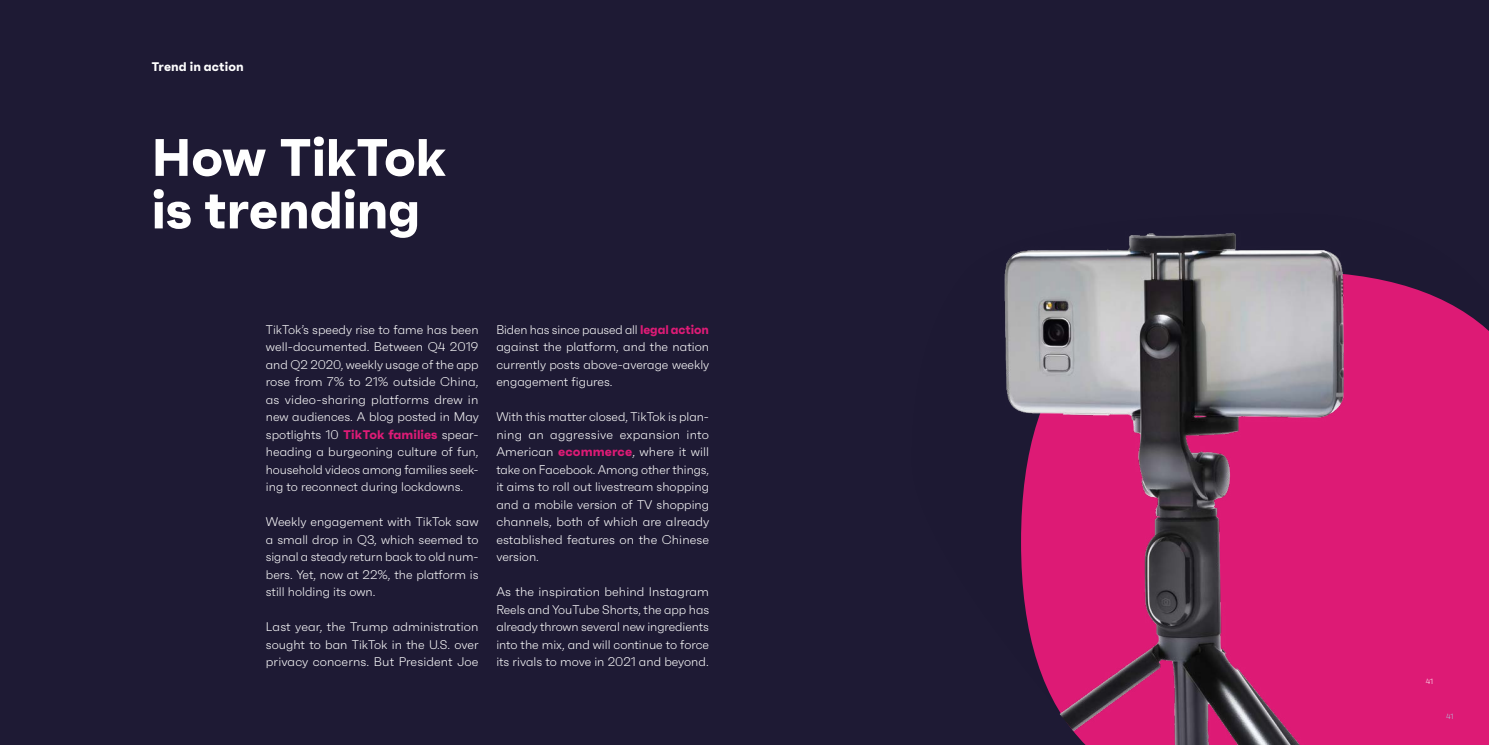
<style>
.page{position:relative;width:1489px;height:745px;background:#fff}
.page>*{position:absolute;margin:0;border:0;box-sizing:border-box;transform-origin:0 0}
.t1{font:700 52.5px/52.5px "Faktum";letter-spacing:-.01em;color:#fff}
.t2{font:300 12.5px/17.5px "Faktum";color:#fff;text-align:justify}
.t3{font:700 12.5px "Faktum";letter-spacing:.005em;color:#fff}
.t4{font:300 7.5px "Faktum";color:#b1c7e0}
.t5{font:300 7.5px "Faktum";color:#fff}
.s1{font-weight:700;color:#de1b76}
</style>
<div class="page">
<div style="left:0;top:0;width:1488px;height:744px;background:#1e1a34"></div>
<img style="left:1004px;top:233px;width:484px;height:511px">
<p class="t3" style="left:151px;top:58px;width:94px">Trend in action</p>
<h1 class="t1" style="left:151px;top:130px;width:297px">How TikTok is trending</h1>
<p class="t2" style="left:266px;top:320px;width:214px">TikTok’s speedy rise to fame has been well-documented. Between Q4 2019 and Q2 2020, weekly usage of the app rose from 7% to 21% outside China, as video-sharing platforms drew in new audiences. A blog posted in May spotlights 10 <span class="s1">TikTok families</span> spear&shy;heading a burgeoning culture of fun, household videos among families seek&shy;ing to reconnect during lockdowns.</p>
<p class="t2" style="left:266px;top:513px;width:214px">Weekly engagement with TikTok saw a small drop in Q3, which seemed to signal a steady return back to old num&shy;bers. Yet, now at 22%, the platform is still holding its own.</p>
<p class="t2" style="left:266px;top:618px;width:214px">Last year, the Trump administration sought to ban TikTok in the U.S. over privacy concerns. But President Joe</p>
<p class="t2" style="left:496px;top:320px;width:214px">Biden has since paused all <span class="s1">legal action </span>against the platform, and the nation currently posts above-average weekly engagement figures.</p>
<p class="t2" style="left:496px;top:408px;width:215px">With this matter closed, TikTok is plan&shy;ning an aggressive expansion into American <span class="s1">ecommerce</span>, where it will take on Facebook. Among other things, it aims to roll out livestream shopping and a mobile version of TV shopping channels, both of which are already established features on the Chinese version.</p>
<p class="t2" style="left:496px;top:583px;width:214px">As the inspiration behind Instagram Reels and YouTube Shorts, the app has already thrown several new ingredients into the mix, and will continue to force its rivals to move in 2021 and beyond.</p>
<p class="t5" style="left:1425px;top:676px;width:9px">41</p>
<p class="t4" style="left:1445px;top:711px;width:9px">41</p>
</div>
